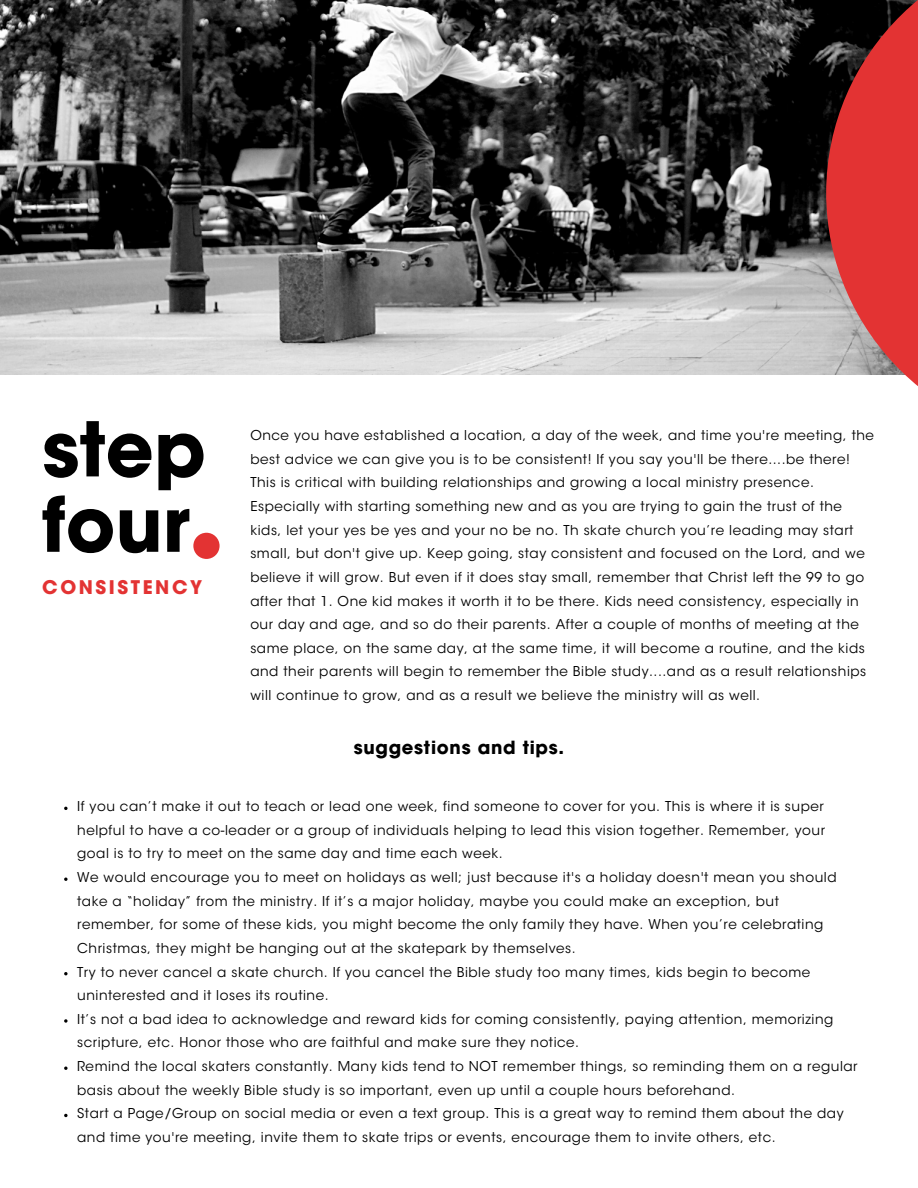
<style>
.page{position:relative;width:918px;height:1188px;background:#fff}
.page>*{position:absolute;margin:0;border:0;box-sizing:border-box;transform-origin:0 0}
.t1{font:700 74.7px "ITC Avant Garde Std";color:#000}
.t2{font:700 18.75px "ITC Avant Garde Std";letter-spacing:.14em;color:#e33333}
.t3{font:700 18px "ITC Avant Garde Std";letter-spacing:.04em;color:#000}
.t4{font:13.5px/23.7px "ITC Avant Garde Std";letter-spacing:.04em;color:#000}
</style>
<div class="page">
<img style="left:0;top:0;width:826px;height:374px">
<svg style="left:64px;top:807px;width:4px;height:3px"></svg>
<svg style="left:64px;top:878px;width:4px;height:3px"></svg>
<svg style="left:64px;top:972px;width:4px;height:3px"></svg>
<svg style="left:64px;top:1019px;width:4px;height:4px"></svg>
<svg style="left:64px;top:1067px;width:4px;height:3px"></svg>
<svg style="left:64px;top:1114px;width:4px;height:3px"></svg>
<div style="left:193px;top:533px;width:27px;height:26px;background:#e33333;border-radius:50%"></div>
<svg style="left:826px;top:0;width:92px;height:386px;background:#b94242"></svg>
<p class="t1" style="left:42px;top:421px;width:165px">step</p>
<p class="t1" style="left:42px;top:497px;width:149px">four</p>
<p class="t2" style="left:42px;top:580px;width:162px">CONSISTENCY</p>
<p class="t4" style="left:250px;top:425px;width:625px">Once you have established a location, a day of the week, and time you're meeting, the best advice we can give you is to be consistent! If you say you'll be there....be there!<br>This is critical with building relationships and growing a local ministry presence.<br>Especially with starting something new and as you are trying to gain the trust of the kids, let your yes be yes and your no be no. Th skate church you’re leading may start small, but don't give up. Keep going, stay consistent and focused on the Lord, and we believe it will grow. But even if it does stay small, remember that Christ left the 99 to go after that 1. One kid makes it worth it to be there. Kids need consistency, especially in our day and age, and so do their parents. After a couple of months of meeting at the same place, on the same day, at the same time, it will become a routine, and the kids and their parents will begin to remember the Bible study....and as a result relationships will continue to grow, and as a result we believe the ministry will as well.</p>
<p class="t3" style="left:354px;top:740px;width:212px">suggestions and tips.</p>
<p class="t4" style="left:77px;top:796px;width:749px;text-align:justify">If you can’t make it out to teach or lead one week, find someone to cover for you. This is where it is super helpful to have a co-leader or a group of individuals helping to lead this vision together. Remember, your goal is to try to meet on the same day and time each week.</p>
<p class="t4" style="left:77px;top:867px;width:761px">We would encourage you to meet on holidays as well; just because it's a holiday doesn't mean you should take a “holiday” from the ministry. If it’s a major holiday, maybe you could make an exception, but remember, for some of these kids, you might become the only family they have. When you’re celebrating Christmas, they might be hanging out at the skatepark by themselves.</p>
<p class="t4" style="left:77px;top:961px;width:735px">Try to never cancel a skate church. If you cancel the Bible study too many times, kids begin to become uninterested and it loses its routine.</p>
<p class="t4" style="left:77px;top:1009px;width:758px">It’s not a bad idea to acknowledge and reward kids for coming consistently, paying attention, memorizing scripture, etc. Honor those who are faithful and make sure they notice.</p>
<p class="t4" style="left:77px;top:1056px;width:782px">Remind the local skaters constantly. Many kids tend to NOT remember things, so reminding them on a regular basis about the weekly Bible study is so important, even up until a couple hours beforehand.</p>
<p class="t4" style="left:77px;top:1103px;width:768px">Start a Page/Group on social media or even a text group. This is a great way to remind them about the day and time you're meeting, invite them to skate trips or events, encourage them to invite others, etc.</p>
</div>
